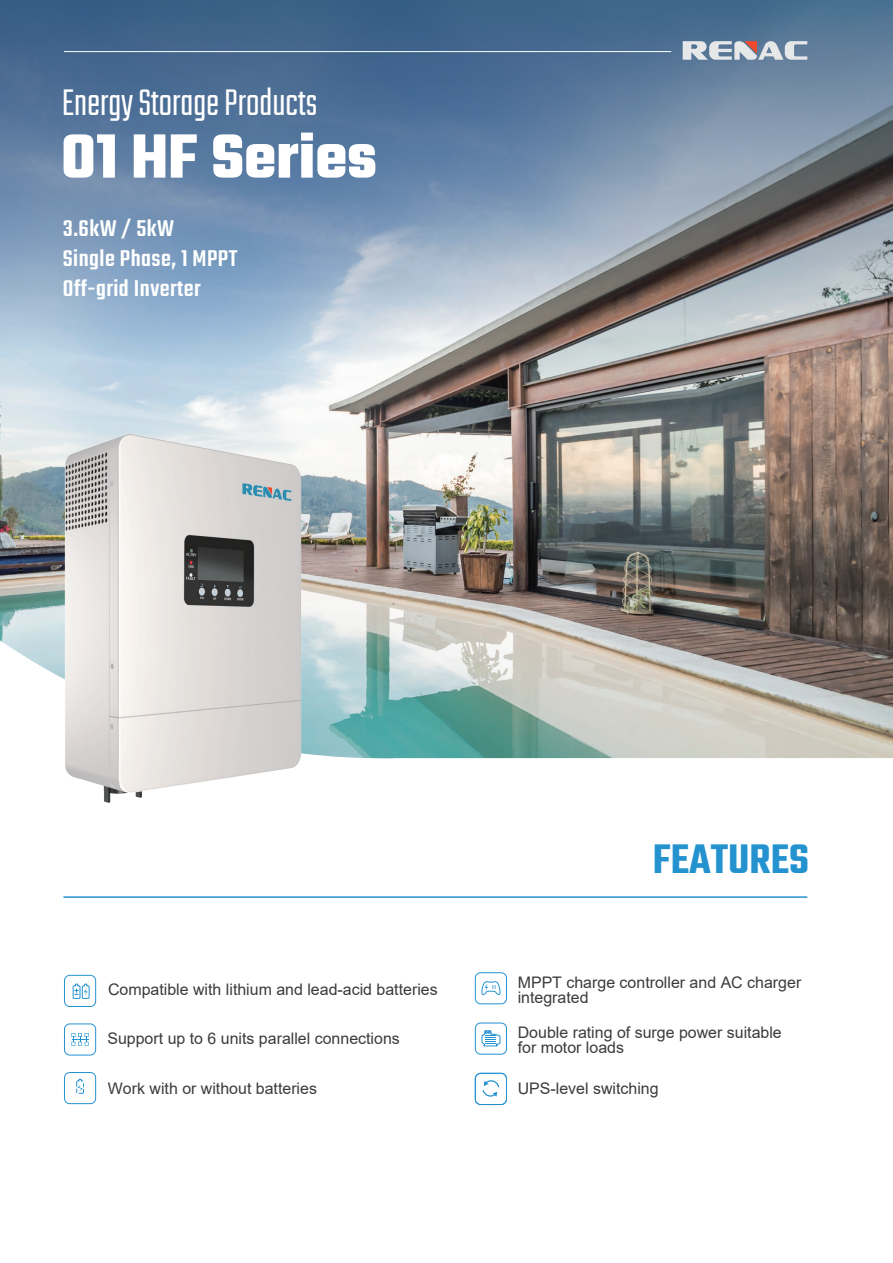
<style>
.page{position:relative;width:893px;height:1263px;background:#fff}
.page>*{position:absolute;margin:0;border:0;box-sizing:border-box;transform-origin:0 0}
.t1{font:700 67.35px "Teko";color:#fff}
.t2{font:600 45px "Teko";color:#2592d0}
.t3{font:300 41.1px "Teko";color:#fff;scale:.95 1}
.t4{font:500 25.05px/30px "Teko";letter-spacing:.02em;color:#fff}
.t5{font:15.9px/15px "Arial";color:#3d3a3a}
</style>
<div class="page">
<img style="left:446px;top:458px;width:447px;height:301px">
<svg style="left:0;top:0;width:893px;height:458px;background:#788ba0"></svg>
<img style="left:0;top:365px;width:446px;height:438px">
<hr style="left:63px;top:896px;width:744px;height:2px;background:#2592d0">
<svg style="left:683px;top:41px;width:124px;height:19px;background:#b2b8c4"></svg>
<hr style="left:64px;top:51px;width:607px;height:1px;background:#fff">
<div style="left:475px;top:1023px;width:32px;height:31px;border:1px solid #2592d0;border-radius:5px"></div>
<div style="left:475px;top:1073px;width:32px;height:32px;border:1px solid #2592d0;border-radius:5px"></div>
<div style="left:64px;top:1072px;width:32px;height:32px;border:1px solid #2592d0;border-radius:5px"></div>
<div style="left:475px;top:972px;width:32px;height:32px;border:1px solid #2592d0;border-radius:5px"></div>
<div style="left:64px;top:1023px;width:32px;height:32px;border:1px solid #2592d0;border-radius:5px"></div>
<div style="left:64px;top:975px;width:32px;height:32px;border:1px solid #2592d0;border-radius:5px"></div>
<svg style="left:72px;top:983px;width:18px;height:16px"></svg>
<svg style="left:71px;top:1033px;width:18px;height:13px"></svg>
<svg style="left:76px;top:1078px;width:8px;height:16px"></svg>
<svg style="left:482px;top:1080px;width:18px;height:17px"></svg>
<svg style="left:481px;top:1030px;width:20px;height:17px"></svg>
<svg style="left:481px;top:981px;width:20px;height:14px"></svg>
<h3 class="t3" style="left:62px;top:81px;width:271px">Energy Storage Products</h3>
<h1 class="t1" style="left:61px;top:113px;width:317px">O1 HF Series</h1>
<h3 class="t4" style="left:63px;top:215px;width:176px">3.6kW / 5kW<br>Single Phase, 1 MPPT<br>Off-grid Inverter</h3>
<h2 class="t2" style="left:653px;top:832px;width:158px">FEATURES</h2>
<p class="t5" style="left:108px;top:982px;width:331px">Compatible with lithium and lead-acid batteries</p>
<p class="t5" style="left:518px;top:975px;width:285px">MPPT charge controller and AC charger integrated</p>
<p class="t5" style="left:518px;top:1025px;width:266px">Double rating of surge power suitable for motor loads</p>
<p class="t5" style="left:518px;top:1081px;width:142px">UPS-level switching</p>
<p class="t5" style="left:107px;top:1031px;width:294px">Support up to 6 units parallel connections</p>
<p class="t5" style="left:108px;top:1080px;width:211px">Work with or without batteries</p>
</div>
